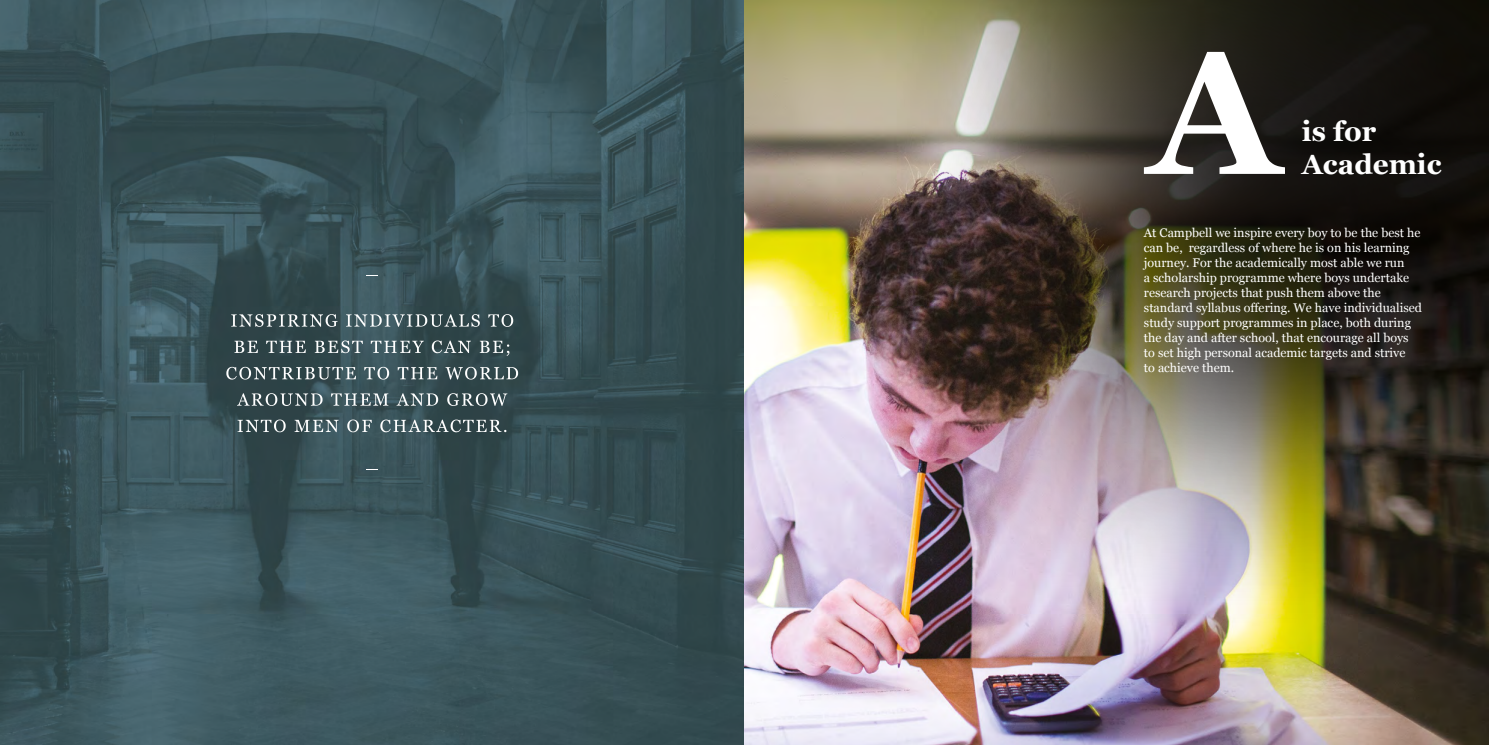
<style>
.page{position:relative;width:1489px;height:745px;background:#fff}
.page>*{position:absolute;margin:0;border:0;box-sizing:border-box;transform-origin:0 0}
.t1{font:700 173.5px "Georgia";color:#fff}
.t2{font:700 27.75px/33.4px "Georgia";color:#fff}
.t3{font:12.5px/15px "Georgia";color:#fff}
</style>
<div class="page">
<img style="left:0;top:0;width:1488px;height:744px">
<div style="left:876px;top:0;width:612px;height:635px;background:#000;opacity:.75"></div>
<svg style="left:366px;top:468px;width:12px;height:1px"></svg>
<svg style="left:237px;top:419px;width:269px;height:13px;background:#64767a"></svg>
<svg style="left:237px;top:393px;width:270px;height:12px;background:#64767a"></svg>
<svg style="left:226px;top:366px;width:292px;height:13px;background:#627477"></svg>
<svg style="left:234px;top:340px;width:275px;height:16px;background:#596c70"></svg>
<svg style="left:231px;top:314px;width:282px;height:12px;background:#647579"></svg>
<svg style="left:366px;top:275px;width:12px;height:1px"></svg>
<h1 class="t1" style="left:1148px;top:15px;width:133px">A</h1>
<h2 class="t2" style="left:1301px;top:114px;width:141px">is for<br>Academic</h2>
<p class="t3" style="left:1143px;top:224px;width:278px">At Campbell we inspire every boy to be the best he</p>
<p class="t3" style="left:1143px;top:239px;width:279px">can be, regardless of where he is on his learning journey. For the academically most able we run<br>a scholarship programme where boys undertake research projects that push them above the standard syllabus offering. We have individualised study support programmes in place, both during the day and after school, that encourage all boys to set high personal academic targets and strive<br>to achieve them.</p>
</div>
